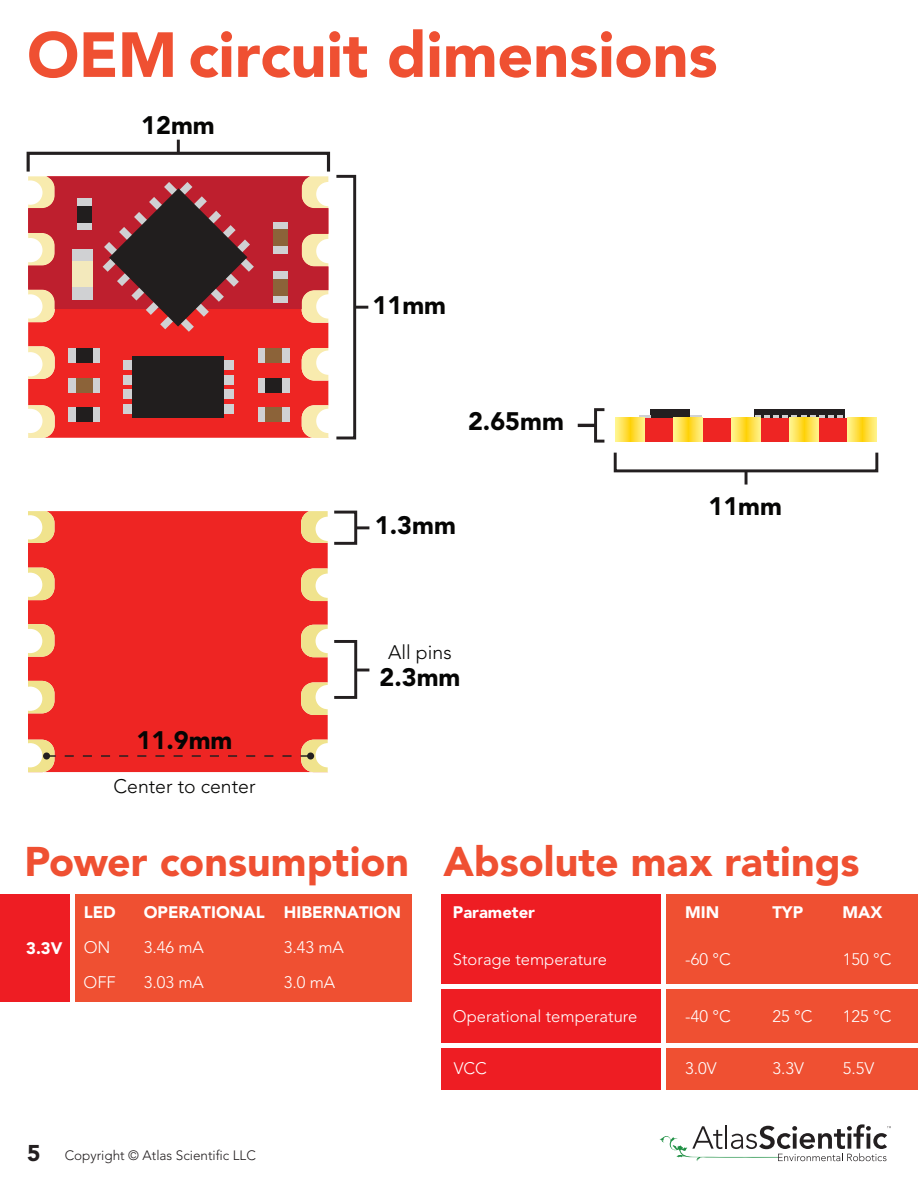
<style>
.page{position:relative;width:918px;height:1188px;background:#fff}
.page>*{position:absolute;margin:0;border:0;box-sizing:border-box;transform-origin:0 0}
.t1{font:900 63px "Avenir";letter-spacing:-.005em;color:#ef5032}
.t2{font:900 41.1px "Avenir";color:#ef5032}
.t3{font:900 25.2px "Avenir";color:#050504}
.t4{font:300 19.5px "Avenir";color:#050504}
.t5{font:300 16.65px "Avenir";color:#fff}
.t6{font:900 16.65px "Avenir";color:#fff}
.t7{font:300 13.5px "Avenir";color:#231f20}
.s1{font-weight:900;font-size:22.65px}
</style>
<div class="page">
<div style="left:0;top:894px;width:411px;height:107px;background:#ef5032"></div>
<div style="left:0;top:894px;width:73px;height:107px;background:#ee1d23"></div>
<div style="left:70px;top:894px;width:5px;height:196px;background:#fff"></div>
<div style="left:441px;top:894px;width:477px;height:196px;background:#ef5032"></div>
<div style="left:441px;top:894px;width:220px;height:196px;background:#ee1d23"></div>
<div style="left:661px;top:894px;width:5px;height:196px;background:#fff"></div>
<hr style="left:440px;top:984px;width:478px;height:4px;background:#fff">
<div style="left:440px;top:1043px;width:478px;height:5px;background:#fff"></div>
<div style="left:28px;top:511px;width:300px;height:229px;background:#ee2523"></div>
<svg style="left:28px;top:511px;width:26px;height:32px"></svg>
<svg style="left:28px;top:568px;width:26px;height:32px"></svg>
<svg style="left:28px;top:624px;width:26px;height:33px"></svg>
<svg style="left:28px;top:681px;width:26px;height:32px"></svg>
<svg style="left:301px;top:682px;width:27px;height:33px"></svg>
<svg style="left:301px;top:625px;width:27px;height:32px"></svg>
<svg style="left:301px;top:569px;width:27px;height:32px"></svg>
<svg style="left:301px;top:511px;width:27px;height:32px"></svg>
<svg style="left:357px;top:669px;width:12px;height:2px"></svg>
<div style="left:333px;top:640px;width:24px;height:59px;border:3px solid #231f20"></div>
<svg style="left:357px;top:526px;width:12px;height:3px"></svg>
<div style="left:333px;top:511px;width:24px;height:34px;border:3px solid #231f20"></div>
<svg style="left:28px;top:740px;width:300px;height:32px;background:#e94339"></svg>
<div style="left:335px;top:175px;width:21px;height:264px;border:3px solid #231f20"></div>
<svg style="left:355px;top:306px;width:13px;height:3px"></svg>
<div style="left:27px;top:152px;width:303px;height:21px;border:3px solid #231f20"></div>
<svg style="left:177px;top:140px;width:3px;height:13px"></svg>
<div style="left:614px;top:451px;width:264px;height:21px;border:3px solid #231f20"></div>
<hr style="left:745px;top:471px;width:3px;height:14px;background:#231f20">
<div style="left:747px;top:418px;width:130px;height:23px;background:#ee2523"></div>
<div style="left:615px;top:418px;width:132px;height:23px;background:#ee2523"></div>
<div style="left:754px;top:409px;width:91px;height:9px;background:#231f20"></div>
<div style="left:651px;top:410px;width:39px;height:8px;background:#231f20"></div>
<hr style="left:578px;top:424px;width:17px;height:3px;background:#231f20">
<div style="left:594px;top:408px;width:12px;height:35px;border:3px solid #231f20"></div>
<svg style="left:690px;top:416px;width:11px;height:2px"></svg>
<svg style="left:639px;top:416px;width:12px;height:2px"></svg>
<svg style="left:755px;top:416px;width:88px;height:2px"></svg>
<svg style="left:615px;top:418px;width:30px;height:23px"></svg>
<svg style="left:847px;top:418px;width:30px;height:23px"></svg>
<svg style="left:789px;top:418px;width:30px;height:23px"></svg>
<svg style="left:731px;top:418px;width:30px;height:23px"></svg>
<svg style="left:673px;top:418px;width:30px;height:23px"></svg>
<div style="left:28px;top:176px;width:301px;height:262px;background:#ee2523"></div>
<svg style="left:28px;top:346px;width:27px;height:33px"></svg>
<svg style="left:28px;top:405px;width:27px;height:33px"></svg>
<svg style="left:302px;top:405px;width:26px;height:33px"></svg>
<svg style="left:302px;top:348px;width:26px;height:33px"></svg>
<svg style="left:28px;top:176px;width:300px;height:156px;background:#a93c3f"></svg>
<div style="left:224px;top:404px;width:10px;height:10px;background:#d0d1d3"></div>
<div style="left:224px;top:389px;width:10px;height:10px;background:#d0d1d3"></div>
<div style="left:224px;top:375px;width:10px;height:9px;background:#d0d1d3"></div>
<div style="left:224px;top:360px;width:10px;height:10px;background:#d0d1d3"></div>
<div style="left:123px;top:404px;width:9px;height:10px;background:#d0d1d3"></div>
<div style="left:123px;top:389px;width:9px;height:10px;background:#d0d1d3"></div>
<div style="left:123px;top:375px;width:9px;height:9px;background:#d0d1d3"></div>
<div style="left:123px;top:360px;width:9px;height:10px;background:#d0d1d3"></div>
<div style="left:132px;top:356px;width:92px;height:61px;background:#211e1e"></div>
<div style="left:274px;top:222px;width:14px;height:32px;background:#d0d1d3"></div>
<div style="left:274px;top:230px;width:14px;height:16px;background:#8c6339"></div>
<div style="left:77px;top:199px;width:15px;height:31px;background:#d0d1d3"></div>
<div style="left:77px;top:206px;width:15px;height:17px;background:#211e1e"></div>
<div style="left:258px;top:378px;width:31px;height:15px;background:#d0d1d3"></div>
<div style="left:265px;top:378px;width:17px;height:15px;background:#211e1e"></div>
<div style="left:258px;top:348px;width:31px;height:15px;background:#d0d1d3"></div>
<div style="left:265px;top:348px;width:17px;height:15px;background:#8c6339"></div>
<div style="left:258px;top:407px;width:31px;height:15px;background:#d0d1d3"></div>
<div style="left:265px;top:407px;width:17px;height:15px;background:#8c6339"></div>
<div style="left:68px;top:378px;width:32px;height:15px;background:#d0d1d3"></div>
<div style="left:76px;top:378px;width:16px;height:15px;background:#8c6339"></div>
<div style="left:68px;top:348px;width:32px;height:15px;background:#d0d1d3"></div>
<div style="left:76px;top:348px;width:16px;height:15px;background:#211e1e"></div>
<div style="left:68px;top:407px;width:32px;height:15px;background:#d0d1d3"></div>
<div style="left:76px;top:407px;width:16px;height:15px;background:#211e1e"></div>
<div style="left:274px;top:271px;width:14px;height:32px;background:#d0d1d3"></div>
<div style="left:274px;top:279px;width:14px;height:16px;background:#8c6339"></div>
<div style="left:73px;top:249px;width:20px;height:51px;background:#d0d1d3"></div>
<div style="left:73px;top:261px;width:20px;height:26px;background:#f3e9bc"></div>
<svg style="left:660px;top:1124px;width:231px;height:37px"></svg>
<p class="t1" style="left:27px;top:17px;width:692px">OEM circuit dimensions</p>
<p class="t3" style="left:141px;top:110px;width:75px">12mm</p>
<p class="t3" style="left:137px;top:725px;width:97px">11.9mm</p>
<p class="t4" style="left:114px;top:775px;width:144px">Center to center</p>
<p class="t3" style="left:373px;top:290px;width:75px">11mm</p>
<p class="t3" style="left:468px;top:406px;width:97px">2.65mm</p>
<p class="t3" style="left:375px;top:510px;width:82px">1.3mm</p>
<p class="t4" style="left:388px;top:641px;width:65px">All pins</p>
<p class="t3" style="left:379px;top:662px;width:82px">2.3mm</p>
<p class="t3" style="left:709px;top:491px;width:75px">11mm</p>
<p class="t2" style="left:24px;top:837px;width:386px">Power consumption</p>
<p class="t6" style="left:84px;top:902px;width:33px">LED</p>
<p class="t6" style="left:144px;top:902px;width:122px">OPERATIONAL</p>
<p class="t6" style="left:284px;top:902px;width:119px">HIBERNATION</p>
<p class="t5" style="left:84px;top:937px;width:28px">ON</p>
<p class="t5" style="left:144px;top:937px;width:62px">3.46 mA</p>
<p class="t5" style="left:284px;top:937px;width:62px">3.43 mA</p>
<p class="t5" style="left:84px;top:972px;width:34px">OFF</p>
<p class="t5" style="left:144px;top:972px;width:62px">3.03 mA</p>
<p class="t5" style="left:284px;top:972px;width:53px">3.0 mA</p>
<p class="t6" style="left:26px;top:938px;width:38px">3.3V</p>
<p class="t7" style="left:27px;top:1148px;width:230px"><span class="s1">5</span> Copyright © Atlas Scientific LLC</p>
<p class="t2" style="left:444px;top:837px;width:418px">Absolute max ratings</p>
<p class="t6" style="left:453px;top:902px;width:84px">Parameter</p>
<p class="t6" style="left:685px;top:902px;width:36px">MIN</p>
<p class="t6" style="left:772px;top:902px;width:32px">TYP</p>
<p class="t6" style="left:843px;top:902px;width:41px">MAX</p>
<p class="t5" style="left:685px;top:949px;width:47px">-60 °C</p>
<p class="t5" style="left:843px;top:949px;width:50px">150 °C</p>
<p class="t5" style="left:453px;top:949px;width:156px">Storage temperature</p>
<p class="t5" style="left:453px;top:1006px;width:186px">Operational temperature</p>
<p class="t5" style="left:454px;top:1058px;width:35px">VCC</p>
<p class="t5" style="left:685px;top:1006px;width:47px">-40 °C</p>
<p class="t5" style="left:773px;top:1006px;width:41px">25 °C</p>
<p class="t5" style="left:843px;top:1006px;width:50px">125 °C</p>
<p class="t5" style="left:685px;top:1058px;width:33px">3.0V</p>
<p class="t5" style="left:773px;top:1058px;width:33px">3.3V</p>
<p class="t5" style="left:843px;top:1058px;width:33px">5.5V</p>
</div>
